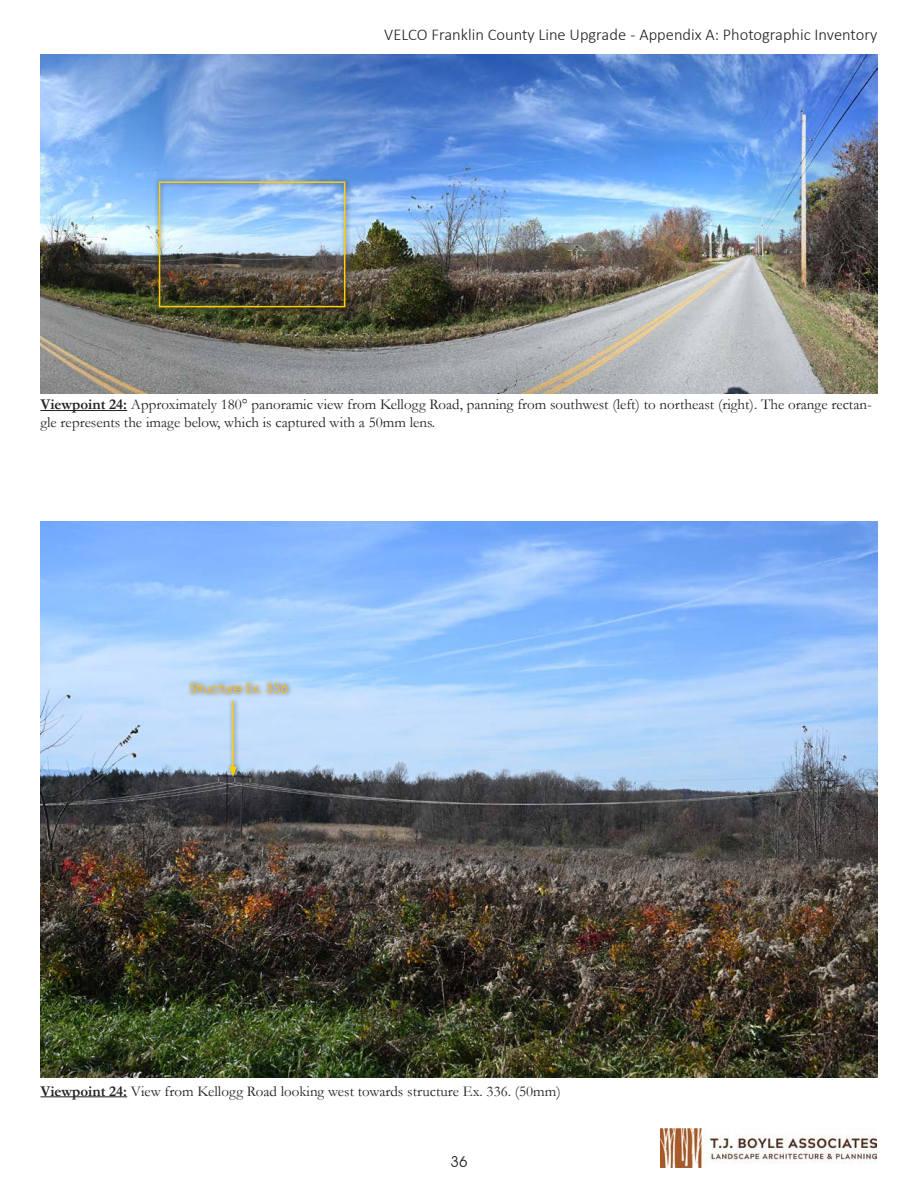
<style>
.page{position:relative;width:918px;height:1188px;background:#fff}
.page>*{position:absolute;margin:0;border:0;box-sizing:border-box;transform-origin:0 0}
.t1{font:300 16.5px "Calibri";color:#231f20}
.t2{font:15px/18px "Garamond";color:#231f20}
.t3{font:15px "Avant Garde IT Cby BT";color:#231f20}
.t4{font:13.5px "Avant Garde IT Cby BT";color:#fdbe12}
.s1{font-weight:700}
</style>
<div class="page">
<img style="left:660px;top:1129px;width:216px;height:38px">
<hr style="left:40px;top:410px;width:87px;height:1px;background:#231f20">
<hr style="left:40px;top:1096px;width:87px;height:1px;background:#231f20">
<img style="left:41px;top:522px;width:837px;height:556px">
<img style="left:41px;top:54px;width:837px;height:340px">
<div style="left:155px;top:177px;width:196px;height:136px;background:#231f20;opacity:.75"></div>
<div style="left:159px;top:181px;width:186px;height:126px;border:2px solid #fecd0c"></div>
<div style="left:225px;top:697px;width:17px;height:85px;background:#231f20;opacity:.75"></div>
<svg style="left:229px;top:699px;width:8px;height:78px"></svg>
<div style="left:187px;top:679px;width:107px;height:19px;background:#231f20;opacity:.75"></div>
<p class="t1" style="left:384px;top:25px;width:495px">VELCO Franklin County Line Upgrade - Appendix A: Photographic Inventory</p>
<p class="t2" style="left:40px;top:395px;width:833px"><span class="s1">Viewpoint 24:</span> Approximately 180° panoramic view from Kellogg Road, panning from southwest (left) to northeast (right). The orange rectan&shy;gle represents the image below, which is captured with a 50mm lens.</p>
<p class="t4" style="left:190px;top:680px;width:100px">Structure Ex. 336</p>
<p class="t2" style="left:40px;top:1082px;width:522px"><span class="s1">Viewpoint 24:</span> View from Kellogg Road looking west towards structure Ex. 336. (50mm)</p>
<p class="t3" style="left:451px;top:1152px;width:18px">36</p>
</div>
